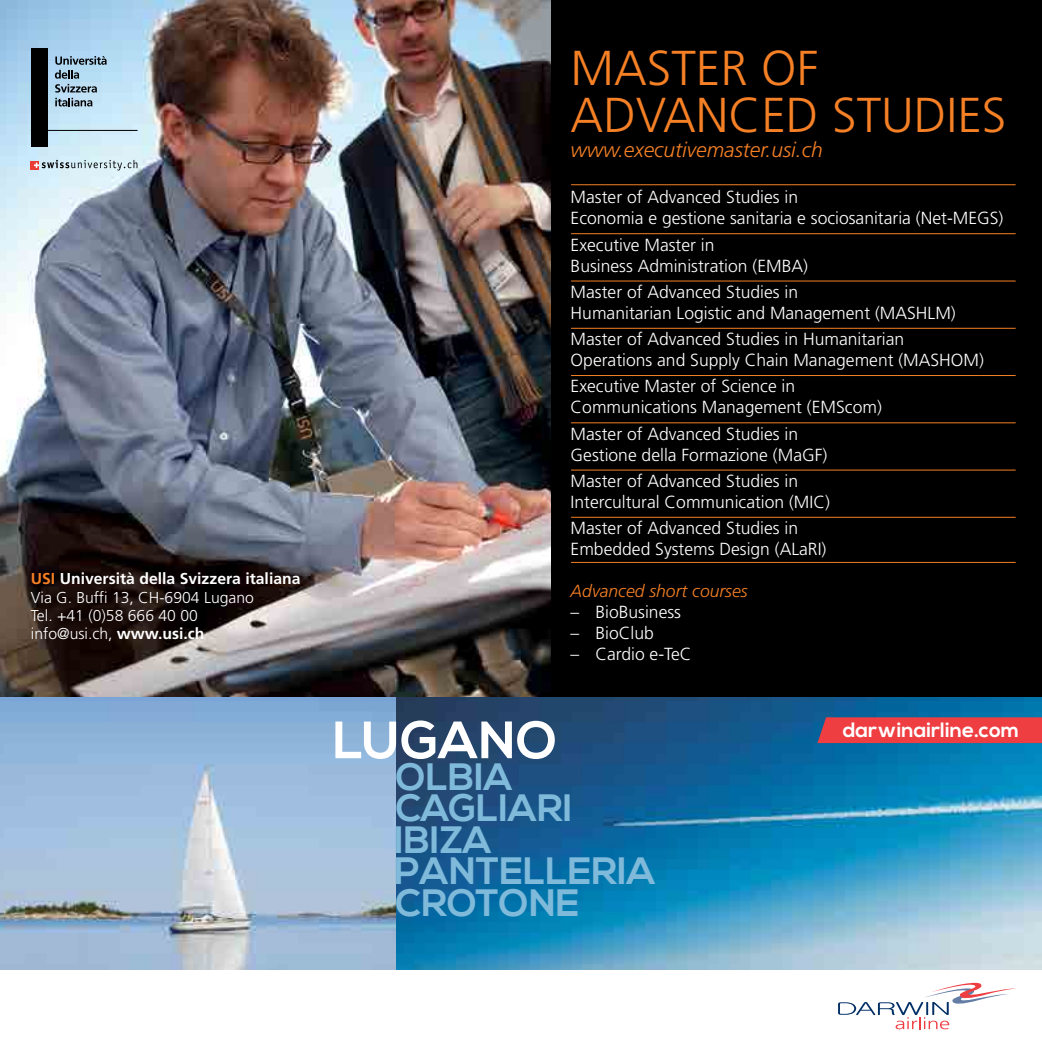
<style>
.page{position:relative;width:1042px;height:1042px;background:#fff}
.page>*{position:absolute;margin:0;border:0;box-sizing:border-box;transform-origin:0 0}
.t1{font:700 52.32px "Nexa";color:#fff}
.t2{font:300 49px/47.2px "Frutiger";color:#f58025}
.t3{font:700 38.15px/31.5px "Nexa";color:#80bada}
.t4{font:italic 300 21px "Frutiger";color:#f58025}
.t5{font:700 20.82px "Nexa";color:#fff}
.t6{font:300 17.5px/21px "Frutiger";color:#fff}
.t7{font:italic 300 17.5px "Frutiger";color:#f58025}
.t8{font:300 15.75px/18.2px "Frutiger";color:#fff}
.s1{font-weight:700;color:#f58025}
.s2{font-weight:700}
</style>
<div class="page">
<img style="left:0;top:696px;width:1042px;height:274px">
<div style="left:817px;top:717px;width:225px;height:26px;background:#ef3e42"></div>
<svg style="left:838px;top:982px;width:178px;height:47px"></svg>
<img style="left:0;top:0;width:551px;height:696px">
<div style="left:551px;top:0;width:491px;height:696px;background:#000"></div>
<div style="left:31px;top:161px;width:8px;height:8px;background:#e93d35"></div>
<svg style="left:34px;top:160px;width:103px;height:10px"></svg>
<div style="left:31px;top:48px;width:16px;height:98px;background:#000"></div>
<hr style="left:31px;top:130px;width:107px;height:1px;background:#000">
<svg style="left:55px;top:56px;width:52px;height:50px;background:#90adbf"></svg>
<hr style="left:571px;top:184px;width:444px;height:1px;background:#f58025">
<hr style="left:571px;top:233px;width:444px;height:1px;background:#f58025">
<hr style="left:571px;top:281px;width:444px;height:1px;background:#f58025">
<hr style="left:571px;top:328px;width:444px;height:1px;background:#f58025">
<hr style="left:571px;top:375px;width:444px;height:1px;background:#f58025">
<hr style="left:571px;top:422px;width:444px;height:1px;background:#f58025">
<hr style="left:571px;top:470px;width:444px;height:1px;background:#f58025">
<hr style="left:571px;top:517px;width:444px;height:1px;background:#f58025">
<hr style="left:571px;top:562px;width:444px;height:1px;background:#f58025">
<p class="t8" style="left:31px;top:570px;width:271px"><span class="s1">USI</span> <span class="s2">Università della Svizzera italiana<br></span>Via G. Buffi 13, CH-6904 Lugano<br>Tel. +41 (0)58 666 40 00<br>info@usi.ch, <span class="s2">www.usi.ch</span></p>
<h2 class="t2" style="left:570px;top:45px;width:437px">MASTER OF<br>ADVANCED STUDIES</h2>
<p class="t4" style="left:570px;top:138px;width:254px">www.executivemaster.usi.ch</p>
<p class="t6" style="left:570px;top:187px;width:434px">Master of Advanced Studies in<br>Economia e gestione sanitaria e sociosanitaria (Net-MEGS)</p>
<p class="t6" style="left:570px;top:234px;width:239px">Executive Master in<br>Business Administration (EMBA)</p>
<p class="t6" style="left:570px;top:282px;width:387px">Master of Advanced Studies in<br>Humanitarian Logistic and Management (MASHLM)</p>
<p class="t6" style="left:570px;top:329px;width:415px">Master of Advanced Studies in Humanitarian<br>Operations and Supply Chain Management (MASHOM)</p>
<p class="t6" style="left:570px;top:376px;width:313px">Executive Master of Science in<br>Communications Management (EMScom)</p>
<p class="t6" style="left:570px;top:423px;width:258px">Master of Advanced Studies in<br>Gestione della Formazione (MaGF)</p>
<p class="t6" style="left:570px;top:471px;width:261px">Master of Advanced Studies in<br>Intercultural Communication (MIC)</p>
<p class="t6" style="left:570px;top:518px;width:257px">Master of Advanced Studies in<br>Embedded Systems Design (ALaRI)</p>
<p class="t7" style="left:570px;top:581px;width:178px">Advanced short courses</p>
<p class="t6" style="left:570px;top:602px;width:112px">– BioBusiness</p>
<p class="t6" style="left:570px;top:623px;width:85px">– BioClub</p>
<p class="t6" style="left:570px;top:644px;width:122px">– Cardio e-TeC</p>
<h1 class="t1" style="left:333px;top:710px;width:226px">LUGANO</h1>
<h3 class="t3" style="left:394px;top:762px;width:263px">OLBIA<br>CAGLIARI<br>IBIZA<br>PANTELLERIA<br>CROTONE</h3>
<p class="t5" style="left:843px;top:717px;width:178px">darwinairline.com</p>
</div>
